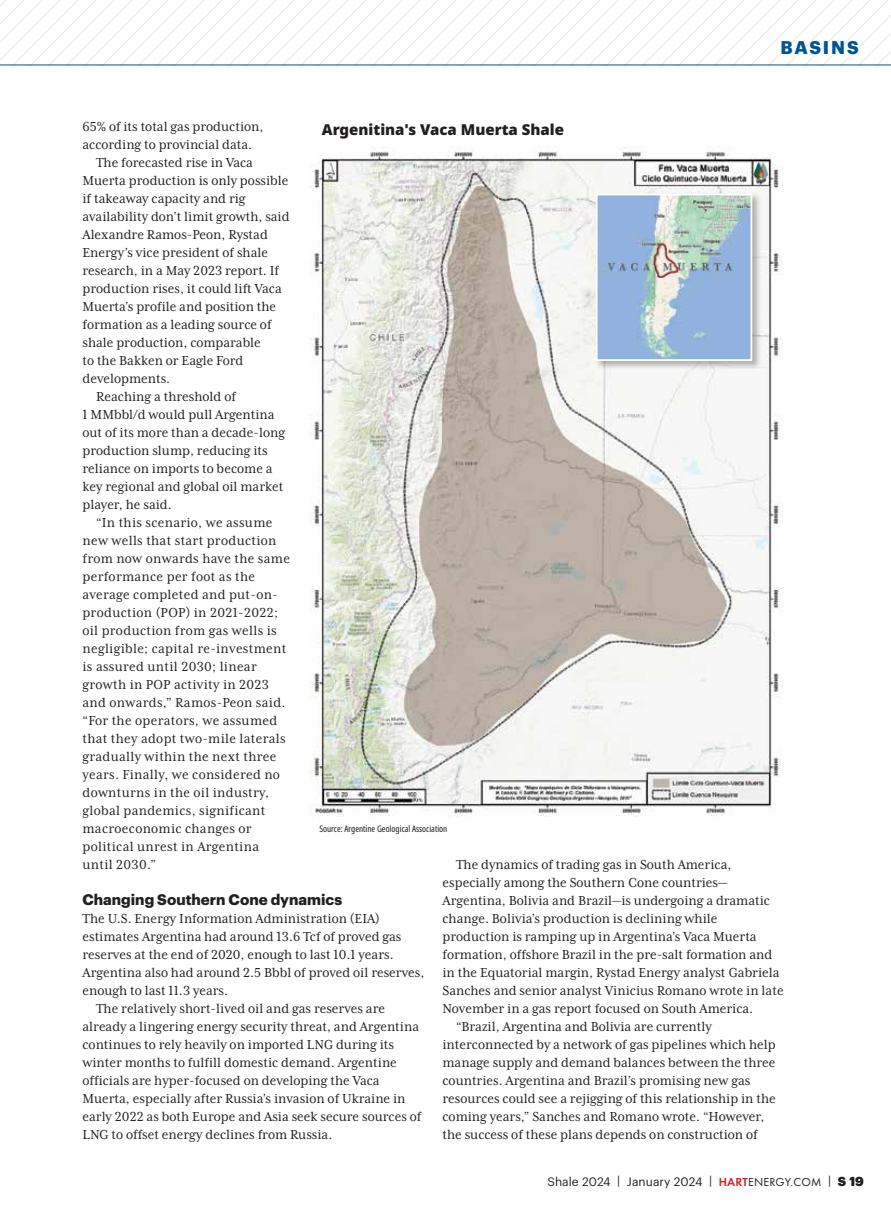
<style>
.page{position:relative;width:891px;height:1215px;background:#fff}
.page>*{position:absolute;margin:0;border:0;box-sizing:border-box;transform-origin:0 0}
.t1{font:700 18px "Graphik";letter-spacing:.105em;color:#005496}
.t2{font:15px "Mrs Eaves XL Serif Nar OT";color:#231f20}
.t3{font:15px "Mrs Eaves XL Serif Nar OT";letter-spacing:.02em;color:#231f20}
.t4{font:700 15px "Graphik";color:#231f20}
.t5{font:900 15px "Noto Sans";color:#231f20}
.t6{font:12px "Graphik";letter-spacing:.005em;color:#231f20}
.t7{font:extra-condensed 9px "Noto Sans";color:#231f20}
.s1{font-family:"Futura PT";font-weight:600;color:#d2232a}
.s2{font-family:"Futura PT"}
.s3{font-weight:900;font-size:12.75px}
</style>
<div class="page">
<svg style="left:0;top:0;width:891px;height:65px"></svg>
<hr style="left:0;top:65px;width:891px;height:1px;background:#005496">
<img style="left:309px;top:147px;width:474px;height:669px">
<div style="left:594px;top:192px;width:168px;height:178px;background:#231f20;opacity:.34"></div>
<img style="left:599px;top:197px;width:150px;height:161px">
<div style="left:596px;top:194px;width:156px;height:167px;border:2px solid #fff"></div>
<p class="t1" style="left:780px;top:34px;width:80px">BASINS</p>
<p class="t2" style="left:82px;top:119px;width:183px">65% of its total gas production,</p>
<p class="t2" style="left:82px;top:137px;width:171px">according to provincial data.</p>
<p class="t2" style="left:96px;top:155px;width:159px">The forecasted rise in Vaca</p>
<p class="t2" style="left:82px;top:173px;width:208px">Muerta production is only possible</p>
<p class="t2" style="left:82px;top:191px;width:165px">if takeaway capacity and rig</p>
<p class="t2" style="left:82px;top:209px;width:209px">availability don’t limit growth, said</p>
<p class="t2" style="left:82px;top:227px;width:187px">Alexandre Ramos-Peon, Rystad</p>
<p class="t2" style="left:82px;top:245px;width:187px">Energy’s vice president of shale</p>
<p class="t2" style="left:82px;top:263px;width:198px">research, in a May 2023 report. If</p>
<p class="t2" style="left:82px;top:281px;width:201px">production rises, it could lift Vaca</p>
<p class="t2" style="left:82px;top:299px;width:195px">Muerta’s profile and position the</p>
<p class="t2" style="left:82px;top:317px;width:191px">formation as a leading source of</p>
<p class="t2" style="left:82px;top:335px;width:180px">shale production, comparable</p>
<p class="t2" style="left:82px;top:353px;width:162px">to the Bakken or Eagle Ford</p>
<p class="t2" style="left:82px;top:371px;width:89px">developments.</p>
<p class="t2" style="left:96px;top:389px;width:141px">Reaching a threshold of</p>
<p class="t2" style="left:82px;top:407px;width:194px">1 MMbbl/d would pull Argentina</p>
<p class="t2" style="left:82px;top:425px;width:204px">out of its more than a decade-long</p>
<p class="t2" style="left:82px;top:443px;width:187px">production slump, reducing its</p>
<p class="t2" style="left:82px;top:461px;width:192px">reliance on imports to become a</p>
<p class="t2" style="left:82px;top:479px;width:202px">key regional and global oil market</p>
<p class="t2" style="left:82px;top:497px;width:91px">player, he said.</p>
<p class="t3" style="left:96px;top:515px;width:178px">“In this scenario, we assume</p>
<p class="t3" style="left:82px;top:533px;width:195px">new wells that start production</p>
<p class="t3" style="left:82px;top:551px;width:209px">from now onwards have the same</p>
<p class="t3" style="left:82px;top:569px;width:174px">performance per foot as the</p>
<p class="t3" style="left:82px;top:587px;width:197px">average completed and put-on-</p>
<p class="t3" style="left:82px;top:605px;width:197px">production (POP) in 2021-2022;</p>
<p class="t3" style="left:82px;top:623px;width:196px">oil production from gas wells is</p>
<p class="t3" style="left:82px;top:641px;width:205px">negligible; capital re-investment</p>
<p class="t3" style="left:82px;top:659px;width:176px">is assured until 2030; linear</p>
<p class="t3" style="left:82px;top:677px;width:188px">growth in POP activity in 2023</p>
<p class="t3" style="left:82px;top:695px;width:205px">and onwards,” Ramos-Peon said.</p>
<p class="t3" style="left:82px;top:713px;width:196px">“For the operators, we assumed</p>
<p class="t3" style="left:82px;top:731px;width:205px">that they adopt two-mile laterals</p>
<p class="t3" style="left:82px;top:749px;width:196px">gradually within the next three</p>
<p class="t3" style="left:82px;top:767px;width:199px">years. Finally, we considered no</p>
<p class="t3" style="left:82px;top:785px;width:188px">downturns in the oil industry,</p>
<p class="t3" style="left:82px;top:803px;width:184px">global pandemics, significant</p>
<p class="t3" style="left:82px;top:821px;width:171px">macroeconomic changes or</p>
<p class="t3" style="left:82px;top:839px;width:178px">political unrest in Argentina</p>
<p class="t3" style="left:82px;top:857px;width:75px">until 2030.”</p>
<p class="t4" style="left:82px;top:888px;width:261px">Changing Southern Cone dynamics</p>
<p class="t2" style="left:82px;top:911px;width:299px">The U.S. Energy Information Administration (EIA)</p>
<p class="t2" style="left:82px;top:929px;width:320px">estimates Argentina had around 13.6 Tcf of proved gas</p>
<p class="t2" style="left:82px;top:947px;width:313px">reserves at the end of 2020, enough to last 10.1 years.</p>
<p class="t2" style="left:82px;top:965px;width:343px">Argentina also had around 2.5 Bbbl of proved oil reserves,</p>
<p class="t2" style="left:82px;top:983px;width:147px">enough to last 11.3 years.</p>
<p class="t2" style="left:96px;top:1001px;width:291px">The relatively short-lived oil and gas reserves are</p>
<p class="t2" style="left:82px;top:1019px;width:338px">already a lingering energy security threat, and Argentina</p>
<p class="t2" style="left:82px;top:1037px;width:313px">continues to rely heavily on imported LNG during its</p>
<p class="t2" style="left:82px;top:1055px;width:316px">winter months to fulfill domestic demand. Argentine</p>
<p class="t2" style="left:82px;top:1073px;width:299px">officials are hyper-focused on developing the Vaca</p>
<p class="t2" style="left:82px;top:1091px;width:325px">Muerta, especially after Russia’s invasion of Ukraine in</p>
<p class="t2" style="left:82px;top:1109px;width:340px">early 2022 as both Europe and Asia seek secure sources of</p>
<p class="t2" style="left:82px;top:1127px;width:251px">LNG to offset energy declines from Russia.</p>
<p class="t5" style="left:322px;top:119px;width:244px">Argenitina's Vaca Muerta Shale</p>
<p class="t7" style="left:320px;top:822px;width:129px">Source: Argentine Geological Association</p>
<p class="t2" style="left:456px;top:857px;width:277px">The dynamics of trading gas in South America,</p>
<p class="t2" style="left:442px;top:875px;width:286px">especially among the Southern Cone countries—</p>
<p class="t2" style="left:442px;top:893px;width:329px">Argentina, Bolivia and Brazil—is undergoing a dramatic</p>
<p class="t2" style="left:442px;top:911px;width:276px">change. Bolivia’s production is declining while</p>
<p class="t2" style="left:442px;top:929px;width:316px">production is ramping up in Argentina’s Vaca Muerta</p>
<p class="t2" style="left:442px;top:947px;width:331px">formation, offshore Brazil in the pre-salt formation and</p>
<p class="t2" style="left:442px;top:965px;width:339px">in the Equatorial margin, Rystad Energy analyst Gabriela</p>
<p class="t2" style="left:442px;top:983px;width:343px">Sanches and senior analyst Vinicius Romano wrote in late</p>
<p class="t2" style="left:442px;top:1001px;width:312px">November in a gas report focused on South America.</p>
<p class="t2" style="left:456px;top:1019px;width:257px">“Brazil, Argentina and Bolivia are currently</p>
<p class="t2" style="left:442px;top:1037px;width:335px">interconnected by a network of gas pipelines which help</p>
<p class="t2" style="left:442px;top:1055px;width:335px">manage supply and demand balances between the three</p>
<p class="t2" style="left:442px;top:1073px;width:309px">countries. Argentina and Brazil’s promising new gas</p>
<p class="t2" style="left:442px;top:1091px;width:335px">resources could see a rejigging of this relationship in the</p>
<p class="t2" style="left:442px;top:1109px;width:324px">coming years,” Sanches and Romano wrote. “However,</p>
<p class="t2" style="left:442px;top:1127px;width:317px">the success of these plans depends on construction of</p>
<p class="t6" style="left:547px;top:1173px;width:318px">Shale 2024 | January 2024 | <span class="s1">HART</span><span class="s2">ENERGY.COM</span> | <span class="s3">S 19</span></p>
</div>
